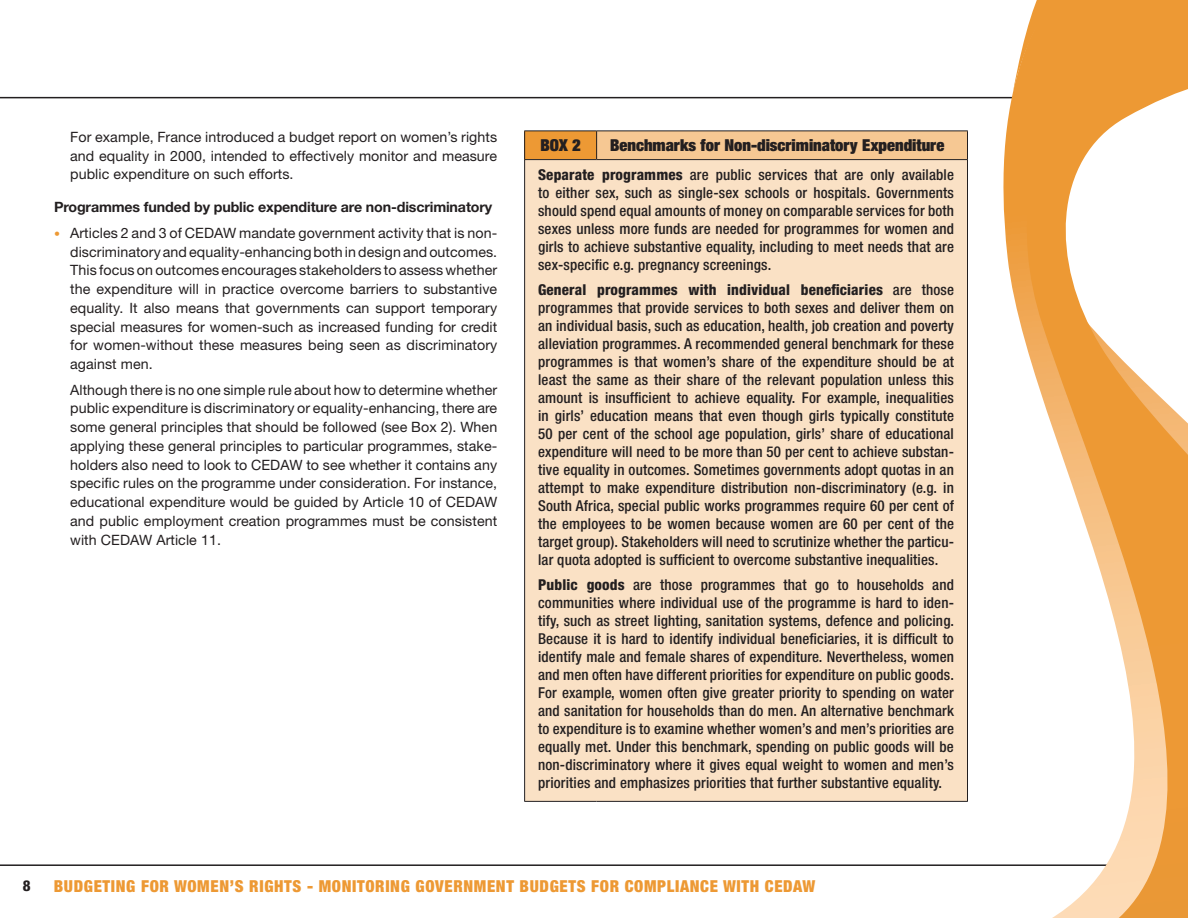
<style>
.page{position:relative;width:1188px;height:918px;background:#fff}
.page>*{position:absolute;margin:0;border:0;box-sizing:border-box;transform-origin:0 0}
.t1{font:900 condensed 16.5px "Helvetica Neue";letter-spacing:.04em;color:#ed9934}
._5__BOX_HEADLINE{font:900 expanded 16.5px "Helvetica Neue";color:#231f20}
._5a__BOX_NUMBER{font:900 expanded 16.5px "Helvetica Neue";color:#231f20}
._5a__BOX_BODY{font:500 condensed 15px/18px "Helvetica Neue";letter-spacing:.01em;color:#231f20;text-align:justify}
._4d__BULLET_PARAGRAP{font:14.25px/18.8px "Helvetica Neue";letter-spacing:.005em;color:#231f20;text-align:justify}
._4__BULLETS{font:14.25px/18.8px "Helvetica Neue";letter-spacing:.005em;color:#231f20;text-align:justify}
._4b__LAST_BULLET{font:14.25px/18.8px "Helvetica Neue";letter-spacing:.005em;color:#231f20;text-align:justify}
._3c__BODY_BODY{font:700 14.25px "Helvetica Neue";letter-spacing:-.01em;color:#231f20}
.t2{font:12px "Helvetica Neue";color:#ed9934}
.s1{font-weight:800}
</style>
<div class="page">
<hr style="left:0;top:864px;width:1188px;height:2px;background:#231f20">
<hr style="left:0;top:97px;width:1155px;height:1px;background:#231f20">
<svg style="left:836px;top:0;width:352px;height:918px"></svg>
<svg style="left:1012px;top:0;width:79px;height:95px;background:#efa750"></svg>
<div style="left:525px;top:131px;width:72px;height:29px;background:#ed9934"></div>
<div style="left:597px;top:131px;width:371px;height:29px;background:#f6c893"></div>
<div style="left:525px;top:160px;width:443px;height:641px;background:#fae1c5"></div>
<hr style="left:524px;top:130px;width:73px;height:1px;background:#231f20">
<svg style="left:524px;top:131px;width:1px;height:28px"></svg>
<hr style="left:597px;top:130px;width:371px;height:1px;background:#231f20">
<svg style="left:596px;top:131px;width:1px;height:28px"></svg>
<svg style="left:967px;top:131px;width:1px;height:28px"></svg>
<hr style="left:524px;top:159px;width:73px;height:1px;background:#231f20">
<hr style="left:524px;top:160px;width:1px;height:641px;background:#231f20">
<hr style="left:597px;top:159px;width:371px;height:1px;background:#231f20">
<hr style="left:967px;top:160px;width:1px;height:641px;background:#231f20">
<hr style="left:524px;top:801px;width:73px;height:1px;background:#231f20">
<hr style="left:597px;top:801px;width:371px;height:1px;background:#231f20">
<p class="_4b__LAST_BULLET" style="left:70px;top:127px;width:429px">For example, France introduced a budget report on women’s rights and equality in 2000, intended to effectively monitor and measure public expenditure on such efforts.</p>
<p class="_3c__BODY_BODY" style="left:54px;top:198px;width:440px">Programmes funded by public expenditure are non-discriminatory</p>
<p class="_4__BULLETS" style="left:70px;top:223px;width:429px">Articles 2 and 3 of CEDAW mandate government activity that is non&shy;discriminatory and equality-enhancing both in design and outcomes.<br>This focus on outcomes encourages stakeholders to assess whether the expenditure will in practice overcome barriers to substantive equality. It also means that governments can support temporary special measures for women-such as increased funding for credit for women-without these measures being seen as discriminatory against men.</p>
<p class="_4d__BULLET_PARAGRAP" style="left:70px;top:380px;width:429px">Although there is no one simple rule about how to determine whether public expenditure is discriminatory or equality-enhancing, there are some general principles that should be followed (see Box 2). When applying these general principles to particular programmes, stake&shy;holders also need to look to CEDAW to see whether it contains any specific rules on the programme under consideration. For instance, educational expenditure would be guided by Article 10 of CEDAW and public employment creation programmes must be consistent with CEDAW Article 11.</p>
<p class="t2" style="left:54px;top:226px;width:7px">•</p>
<p class="_5a__BOX_NUMBER" style="left:540px;top:135px;width:42px">BOX 2</p>
<p class="_5__BOX_HEADLINE" style="left:610px;top:135px;width:336px">Benchmarks for Non-discriminatory Expenditure</p>
<p class="_5a__BOX_BODY" style="left:538px;top:166px;width:417px"><span class="s1">Separate programmes</span> are public services that are only available to either sex, such as single-sex schools or hospitals. Governments should spend equal amounts of money on comparable services for both sexes unless more funds are needed for programmes for women and girls to achieve substantive equality, including to meet needs that are sex-specific e.g. pregnancy screenings.</p>
<p class="_5a__BOX_BODY" style="left:538px;top:281px;width:417px"><span class="s1">General programmes with individual beneficiaries</span> are those programmes that provide services to both sexes and deliver them on an individual basis, such as education, health, job creation and poverty alleviation programmes. A recommended general benchmark for these programmes is that women’s share of the expenditure should be at least the same as their share of the relevant population unless this amount is insufficient to achieve equality. For example, inequalities in girls’ education means that even though girls typically constitute 50 per cent of the school age population, girls’ share of educational expenditure will need to be more than 50 per cent to achieve substan&shy;tive equality in outcomes. Sometimes governments adopt quotas in an attempt to make expenditure distribution non-discriminatory (e.g. in South Africa, special public works programmes require 60 per cent of the employees to be women because women are 60 per cent of the target group). Stakeholders will need to scrutinize whether the particu&shy;lar quota adopted is sufficient to overcome substantive inequalities.</p>
<p class="_5a__BOX_BODY" style="left:538px;top:575px;width:417px"><span class="s1">Public goods</span> are those programmes that go to households and communities where individual use of the programme is hard to iden&shy;tify, such as street lighting, sanitation systems, defence and policing.<br>Because it is hard to identify individual beneficiaries, it is difficult to identify male and female shares of expenditure. Nevertheless, women and men often have different priorities for expenditure on public goods.<br>For example, women often give greater priority to spending on water and sanitation for households than do men. An alternative benchmark to expenditure is to examine whether women’s and men’s priorities are equally met. Under this benchmark, spending on public goods will be non-discriminatory where it gives equal weight to women and men’s priorities and emphasizes priorities that further substantive equality.</p>
<p class="t1" style="left:54px;top:876px;width:763px">BUDGETING FOR WOMEN’S RIGHTS - MONITORING GOVERNMENT BUDGETS FOR COMPLIANCE WITH CEDAW</p>
</div>
